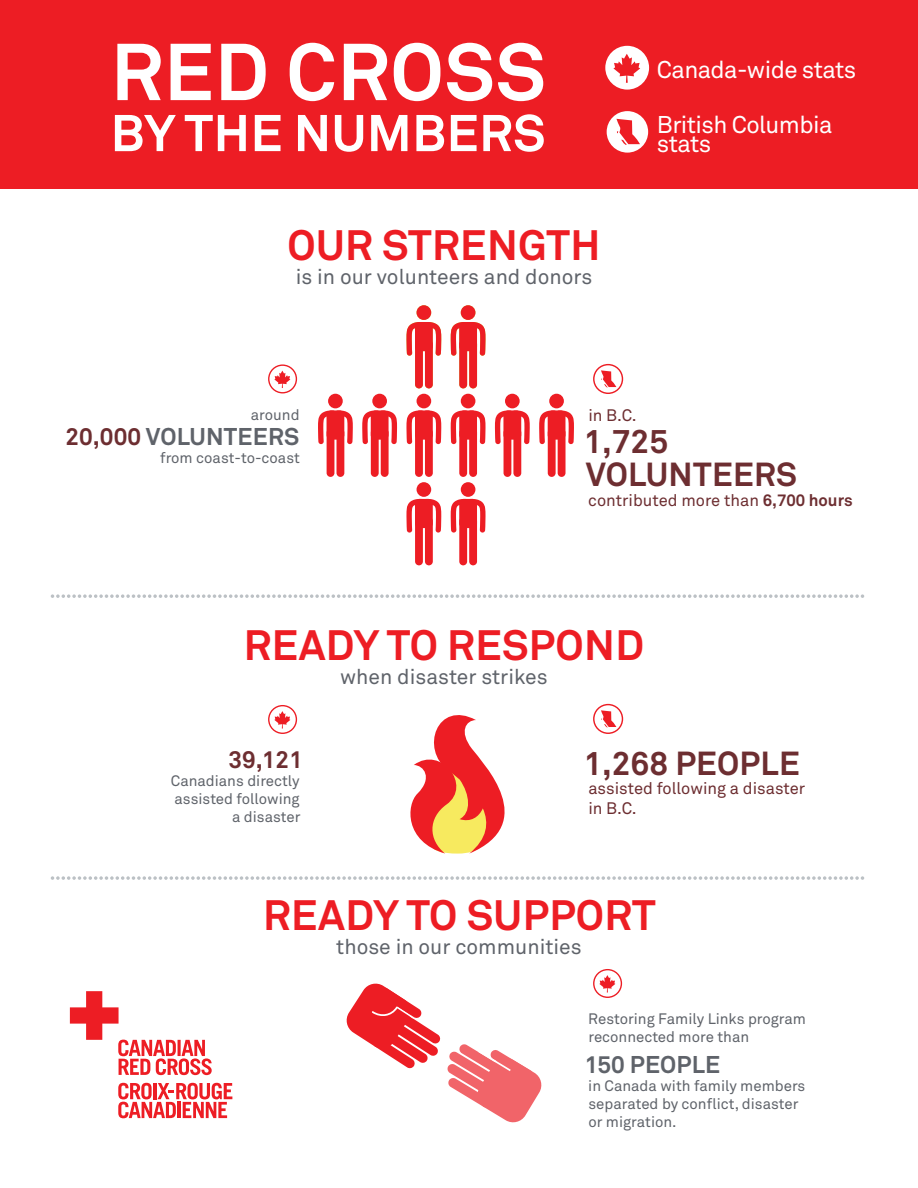
<style>
.page{position:relative;width:918px;height:1188px;background:#fff}
.page>*{position:absolute;margin:0;border:0;box-sizing:border-box;transform-origin:0 0}
.t1{font:700 79.5px "Akkurat Std";letter-spacing:.01em;color:#fff}
.t2{font:700 51px "Akkurat Std";letter-spacing:.01em;color:#fff}
.t3{font:700 42px "Akkurat Std";letter-spacing:.01em;color:#ed1d24}
.t4{font:700 33px/33px "Akkurat Std";letter-spacing:.01em;color:#6d2e31}
.t5{font:24px/19.5px "Akkurat Std";letter-spacing:-.025em;color:#fff}
.t6{font:700 24px "Akkurat Std";letter-spacing:.01em;color:#5f636a}
.t7{font:700 24px "Akkurat Std";color:#6d2e31}
.t8{font:21px "Akkurat Std";color:#5f636a}
.t9{font:16.5px/19.5px "Akkurat Std";color:#6d2e31}
.t10{font:15px/18px "Akkurat Std";color:#5f636a}
.s1{color:#6d2e31}
.s2{font-weight:700}
</style>
<div class="page">
<svg style="left:69px;top:991px;width:164px;height:128px"></svg>
<svg style="left:269px;top:365px;width:27px;height:28px"></svg>
<div style="left:268px;top:364px;width:29px;height:29px;border:1px solid #ed1d24;border-radius:50%"></div>
<svg style="left:274px;top:371px;width:16px;height:17px"></svg>
<svg style="left:269px;top:706px;width:27px;height:27px"></svg>
<div style="left:268px;top:705px;width:29px;height:29px;border:1px solid #ed1d24;border-radius:50%"></div>
<svg style="left:274px;top:711px;width:16px;height:18px"></svg>
<svg style="left:594px;top:970px;width:27px;height:27px"></svg>
<div style="left:593px;top:969px;width:29px;height:29px;border:1px solid #ed1d24;border-radius:50%"></div>
<svg style="left:599px;top:975px;width:16px;height:18px"></svg>
<div style="left:594px;top:365px;width:27px;height:28px;background:#ed2228;border-radius:50%"></div>
<svg style="left:406px;top:322px;width:35px;height:34px"></svg>
<div style="left:415px;top:340px;width:8px;height:48px;background:#ed1d24;border-radius:4px"></div>
<div style="left:425px;top:340px;width:8px;height:48px;background:#ed1d24;border-radius:4px"></div>
<div style="left:417px;top:305px;width:14px;height:15px;background:#ed1d24;border-radius:50%"></div>
<svg style="left:451px;top:322px;width:35px;height:34px"></svg>
<div style="left:459px;top:340px;width:8px;height:48px;background:#ed1d24;border-radius:4px"></div>
<div style="left:469px;top:340px;width:8px;height:48px;background:#ed1d24;border-radius:4px"></div>
<div style="left:461px;top:305px;width:14px;height:15px;background:#ed1d24;border-radius:50%"></div>
<svg style="left:406px;top:410px;width:35px;height:34px"></svg>
<div style="left:415px;top:429px;width:8px;height:48px;background:#ed1d24;border-radius:4px"></div>
<div style="left:425px;top:429px;width:8px;height:48px;background:#ed1d24;border-radius:4px"></div>
<div style="left:417px;top:394px;width:14px;height:14px;background:#ed1d24;border-radius:50%"></div>
<svg style="left:451px;top:410px;width:35px;height:34px"></svg>
<div style="left:459px;top:429px;width:8px;height:48px;background:#ed1d24;border-radius:4px"></div>
<div style="left:469px;top:429px;width:8px;height:48px;background:#ed1d24;border-radius:4px"></div>
<div style="left:461px;top:394px;width:14px;height:14px;background:#ed1d24;border-radius:50%"></div>
<svg style="left:318px;top:410px;width:35px;height:34px"></svg>
<div style="left:327px;top:429px;width:7px;height:48px;background:#ed1d24;border-radius:4px"></div>
<div style="left:337px;top:429px;width:7px;height:48px;background:#ed1d24;border-radius:4px"></div>
<div style="left:328px;top:394px;width:15px;height:14px;background:#ed1d24;border-radius:50%"></div>
<svg style="left:362px;top:410px;width:35px;height:34px"></svg>
<div style="left:371px;top:429px;width:8px;height:48px;background:#ed1d24;border-radius:4px"></div>
<div style="left:381px;top:429px;width:8px;height:48px;background:#ed1d24;border-radius:4px"></div>
<div style="left:372px;top:394px;width:15px;height:14px;background:#ed1d24;border-radius:50%"></div>
<svg style="left:495px;top:410px;width:35px;height:34px"></svg>
<div style="left:504px;top:429px;width:7px;height:48px;background:#ed1d24;border-radius:4px"></div>
<div style="left:513px;top:429px;width:8px;height:48px;background:#ed1d24;border-radius:4px"></div>
<div style="left:505px;top:394px;width:15px;height:14px;background:#ed1d24;border-radius:50%"></div>
<svg style="left:539px;top:410px;width:35px;height:34px"></svg>
<div style="left:548px;top:429px;width:8px;height:48px;background:#ed1d24;border-radius:4px"></div>
<div style="left:558px;top:429px;width:8px;height:48px;background:#ed1d24;border-radius:4px"></div>
<div style="left:549px;top:394px;width:15px;height:14px;background:#ed1d24;border-radius:50%"></div>
<svg style="left:406px;top:499px;width:35px;height:34px"></svg>
<div style="left:415px;top:517px;width:8px;height:48px;background:#ed1d24;border-radius:4px"></div>
<div style="left:425px;top:517px;width:8px;height:48px;background:#ed1d24;border-radius:4px"></div>
<div style="left:417px;top:482px;width:14px;height:15px;background:#ed1d24;border-radius:50%"></div>
<svg style="left:451px;top:499px;width:35px;height:34px"></svg>
<div style="left:459px;top:517px;width:8px;height:48px;background:#ed1d24;border-radius:4px"></div>
<div style="left:469px;top:517px;width:8px;height:48px;background:#ed1d24;border-radius:4px"></div>
<div style="left:461px;top:482px;width:14px;height:15px;background:#ed1d24;border-radius:50%"></div>
<svg style="left:447px;top:1044px;width:95px;height:79px"></svg>
<svg style="left:346px;top:983px;width:95px;height:86px"></svg>
<svg style="left:51px;top:594px;width:813px;height:4px"></svg>
<svg style="left:51px;top:876px;width:813px;height:4px"></svg>
<svg style="left:410px;top:715px;width:95px;height:139px"></svg>
<div style="left:594px;top:365px;width:28px;height:28px;background:#fff;border-radius:50%"></div>
<div style="left:593px;top:364px;width:30px;height:30px;border:1px solid #ed1d24;border-radius:50%"></div>
<svg style="left:601px;top:370px;width:15px;height:18px"></svg>
<div style="left:593px;top:704px;width:30px;height:30px;border:1px solid #ed1d24;border-radius:50%"></div>
<svg style="left:601px;top:710px;width:15px;height:18px"></svg>
<div style="left:0;top:0;width:918px;height:189px;background:#ed1d24"></div>
<svg style="left:604px;top:45px;width:46px;height:46px"></svg>
<div style="left:603px;top:43px;width:48px;height:49px;border:2px solid #ed1d24;border-radius:50%"></div>
<svg style="left:613px;top:54px;width:27px;height:29px"></svg>
<div style="left:603px;top:127px;width:49px;height:49px;border:2px solid #ed1d24;border-radius:50%"></div>
<svg style="left:606px;top:110px;width:43px;height:44px"></svg>
<div style="left:604px;top:109px;width:46px;height:46px;border:2px solid #ed1d24;border-radius:50%"></div>
<svg style="left:616px;top:119px;width:24px;height:26px"></svg>
<h1 class="t1" style="left:111px;top:23px;width:437px">RED CROSS</h1>
<h2 class="t2" style="left:111px;top:102px;width:436px">BY THE NUMBERS</h2>
<h3 class="t3" style="left:287px;top:219px;width:315px">OUR STRENGTH</h3>
<h3 class="t8" style="left:296px;top:264px;width:298px">is in our volunteers and donors</h3>
<h3 class="t5" style="left:657px;top:60px;width:201px">Canada-wide stats</h3>
<h3 class="t5" style="left:657px;top:115px;width:177px">British Columbia stats</h3>
<p class="t10" style="left:251px;top:406px;width:50px">around</p>
<h3 class="t6" style="left:66px;top:421px;width:235px"><span class="s1">20,000</span> VOLUNTEERS</h3>
<p class="t10" style="left:160px;top:448px;width:141px">from coast-to-coast</p>
<p class="t9" style="left:588px;top:406px;width:50px">in B.C.</p>
<h3 class="t4" style="left:583px;top:425px;width:215px">1,725<br>VOLUNTEERS</h3>
<p class="t9" style="left:588px;top:490px;width:266px">contributed more than <span class="s2">6,700 hours</span></p>
<h3 class="t3" style="left:244px;top:619px;width:402px">READY TO RESPOND</h3>
<h3 class="t8" style="left:340px;top:664px;width:209px">when disaster strikes</h3>
<h3 class="t7" style="left:228px;top:744px;width:76px">39,121</h3>
<p class="t10" style="left:171px;top:772px;width:131px;text-align:right">Canadians directly assisted following a disaster</p>
<h3 class="t4" style="left:583px;top:746px;width:218px">1,268 PEOPLE</h3>
<p class="t9" style="left:588px;top:779px;width:218px">assisted following a disaster in B.C.</p>
<h3 class="t3" style="left:263px;top:889px;width:394px">READY TO SUPPORT</h3>
<h3 class="t8" style="left:336px;top:935px;width:247px">those in our communities</h3>
<p class="t10" style="left:588px;top:1010px;width:219px">Restoring Family Links program reconnected more than</p>
<h3 class="t6" style="left:585px;top:1049px;width:137px">150 PEOPLE</h3>
<p class="t10" style="left:588px;top:1076px;width:219px">in Canada with family members separated by conflict, disaster or migration.</p>
</div>
